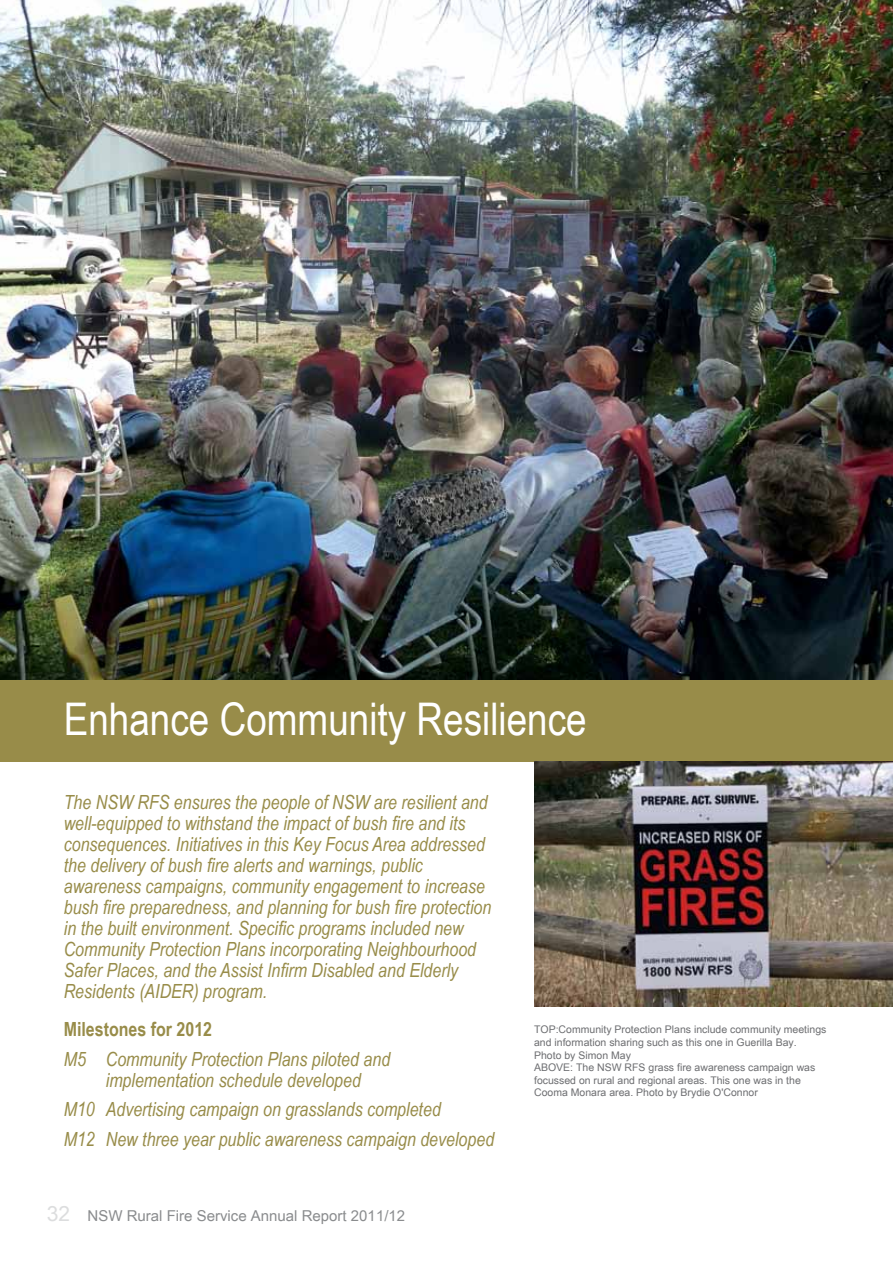
<style>
.page{position:relative;width:893px;height:1263px;background:#fff}
.page>*{position:absolute;margin:0;border:0;box-sizing:border-box;transform-origin:0 0}
.t1{font:45px "Arial Narrow";color:#fff}
.t2{font:italic 19.5px/21px "Arial Narrow";color:#988c49}
.t3{font:15px "Arial";color:#8a8c8e}
.t4{font:10.5px/12.6px "Arial";color:#6d6e71}
.s1{font-weight:700;font-style:normal}
.s2{font-size:21px;color:#dcddde}
</style>
<div class="page">
<img style="left:0;top:0;width:893px;height:680px">
<div style="left:0;top:680px;width:893px;height:82px;background:#988c49"></div>
<img style="left:534px;top:762px;width:359px;height:244px">
<p class="t1" style="left:64px;top:686px;width:524px">Enhance Community Resilience</p>
<p class="t2" style="left:64px;top:792px;width:429px">The NSW RFS ensures the people of NSW are resilient and well-equipped to withstand the impact of bush fire and its consequences. Initiatives in this Key Focus Area addressed the delivery of bush fire alerts and warnings, public awareness campaigns, community engagement to increase bush fire preparedness, and planning for bush fire protection in the built environment. Specific programs included new Community Protection Plans incorporating Neighbourhood Safer Places, and the Assist Infirm Disabled and Elderly Residents (AIDER) program.</p>
<p class="t2" style="left:64px;top:1014px;width:328px;line-height:29.5px"><span class="s1">Milestones for 2012<br></span>M5 Community Protection Plans piloted and</p>
<p class="t2" style="left:64px;top:1065px;width:432px;line-height:29.5px;text-indent:42px">implementation schedule developed<br>M10 Advertising campaign on grasslands completed<br>M12 New three year public awareness campaign developed</p>
<p class="t3" style="left:47px;top:1207px;width:360px"><span class="s2">32</span> NSW Rural Fire Service Annual Report 2011/12</p>
<p class="t4" style="left:534px;top:1023px;width:294px">TOP:Community Protection Plans include community meetings and information sharing such as this one in Guerilla Bay.<br>Photo by Simon May<br>ABOVE: The NSW RFS grass fire awareness campaign was focussed on rural and regional areas. This one was in the Cooma Monara area. Photo by Brydie O'Connor</p>
</div>
